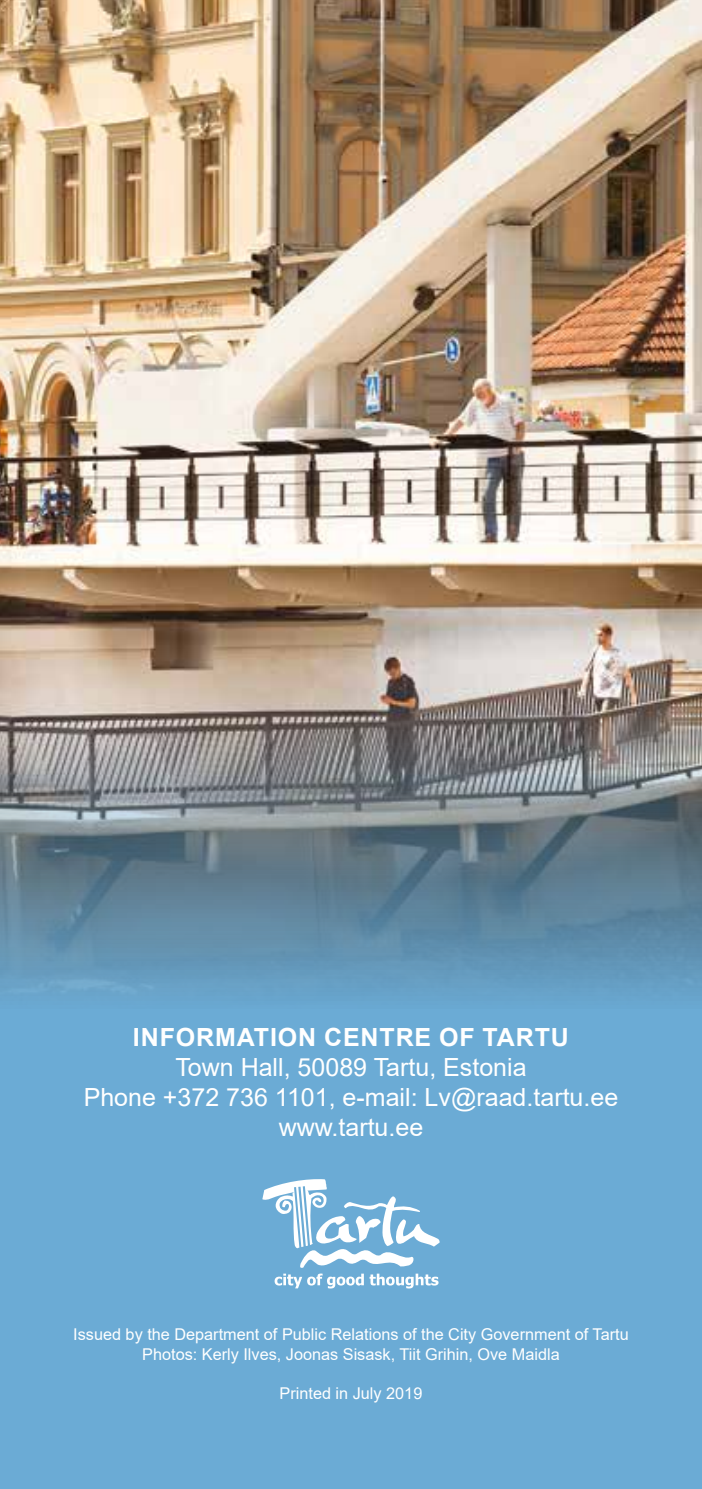
<style>
.page{position:relative;width:702px;height:1489px;background:#fff}
.page>*{position:absolute;margin:0;border:0;box-sizing:border-box;transform-origin:0 0}
.t1{font:25px/30px "Arial";color:#fff;text-align:center}
.t2{font:700 25px "Arial";letter-spacing:.035em;color:#fff}
.t3{font:16.25px/19.5px "Arial";color:#fff;text-align:center}
</style>
<div class="page">
<div style="left:0;top:0;width:702px;height:1488px;background:#6babd5"></div>
<img style="left:0;top:0;width:702px;height:996px">
<svg style="left:262px;top:1179px;width:178px;height:109px"></svg>
<h1 class="t2" style="left:133px;top:1019px;width:437px">INFORMATION CENTRE OF TARTU</h1>
<h1 class="t1" style="left:84px;top:1052px;width:536px">Town Hall, 50089 Tartu, Estonia<br>Phone +372 736 1101, e-mail: Lv@raad.tartu.ee www.tartu.ee</h1>
<p class="t3" style="left:73px;top:1324px;width:557px">Issued by the Department of Public Relations of the City Government of Tartu<br>Photos: Kerly Ilves, Joonas Sisask, Tiit Grihin, Ove Maidla</p>
<p class="t3" style="left:279px;top:1382px;width:144px">Printed in July 2019</p>
</div>
